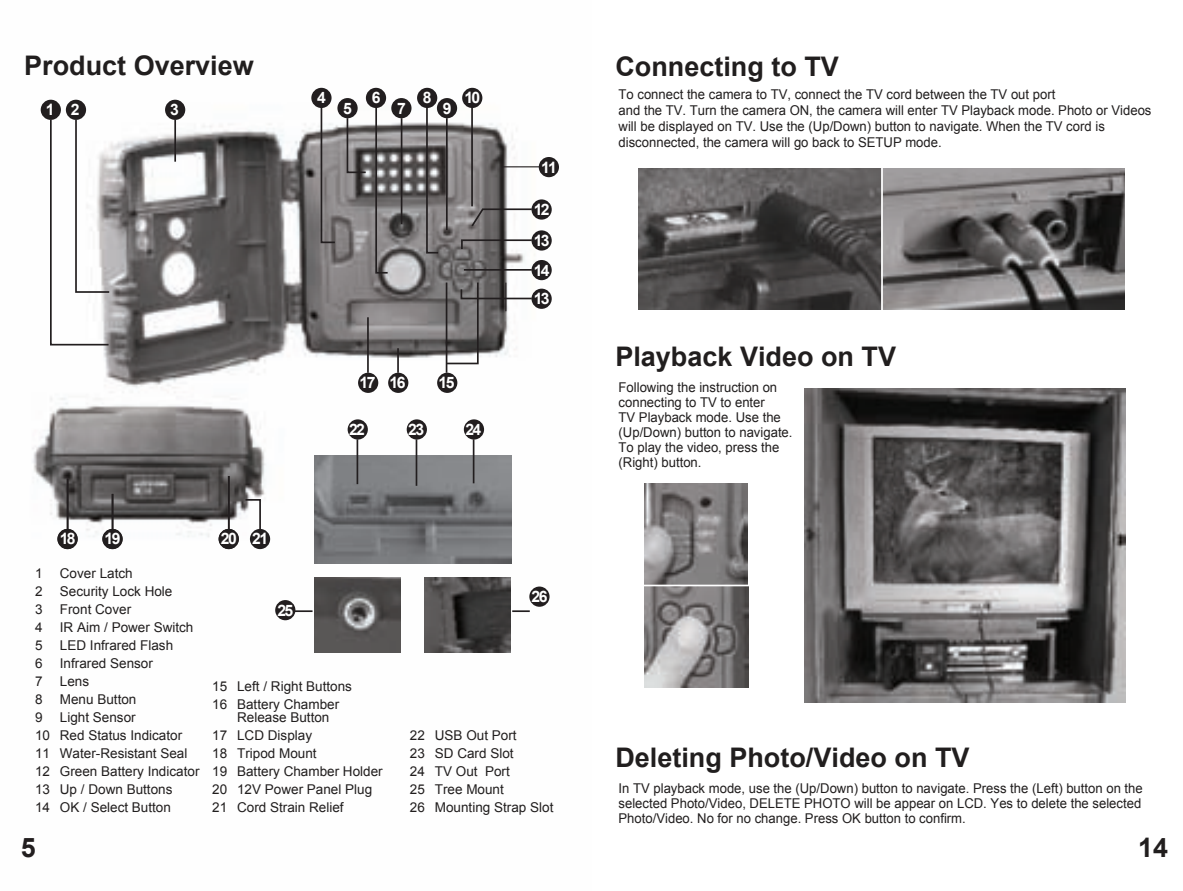
<style>
.page{position:relative;width:1183px;height:891px;background:#fff}
.page>*{position:absolute;margin:0;border:0;box-sizing:border-box;transform-origin:0 0}
.t1{font:700 27px "Arial";color:#211e1e}
.t2{font:700 27px "Arial";color:#221e1f}
.t3{font:700 15.75px/29.7px "Arial";letter-spacing:-.1em;color:#fff;text-align:justify}
.t4{font:13.5px/18px "Arial";color:#211e1e}
</style>
<div class="page">
<img style="left:32px;top:87px;width:527px;height:566px">
<svg style="left:320px;top:106px;width:16px;height:138px;background:#8e8b8c"></svg>
<svg style="left:374px;top:106px;width:15px;height:168px;background:#807e7e"></svg>
<svg style="left:425px;top:106px;width:15px;height:148px;background:#7d7a7b"></svg>
<hr style="left:446px;top:118px;width:2px;height:112px;background:#221e1f">
<hr style="left:397px;top:348px;width:2px;height:25px;background:#221e1f">
<svg style="left:346px;top:116px;width:21px;height:58px"></svg>
<hr style="left:401px;top:118px;width:1px;height:106px;background:#221e1f">
<hr style="left:501px;top:166px;width:38px;height:1px;background:#221e1f">
<div style="left:41px;top:100px;width:20px;height:20px;background:#221e1f;border-radius:50%"></div>
<div style="left:311px;top:88px;width:20px;height:20px;background:#221e1f;border-radius:50%"></div>
<div style="left:337px;top:98px;width:21px;height:20px;background:#221e1f;border-radius:50%"></div>
<div style="left:366px;top:88px;width:20px;height:20px;background:#221e1f;border-radius:50%"></div>
<div style="left:391px;top:98px;width:20px;height:20px;background:#221e1f;border-radius:50%"></div>
<div style="left:417px;top:88px;width:20px;height:20px;background:#221e1f;border-radius:50%"></div>
<hr style="left:471px;top:108px;width:2px;height:98px;background:#221e1f">
<div style="left:462px;top:88px;width:20px;height:20px;background:#221e1f;border-radius:50%"></div>
<div style="left:437px;top:98px;width:20px;height:20px;background:#221e1f;border-radius:50%"></div>
<div style="left:539px;top:157px;width:20px;height:20px;background:#221e1f;border-radius:50%"></div>
<svg style="left:470px;top:208px;width:63px;height:20px"></svg>
<div style="left:531px;top:199px;width:21px;height:21px;background:#221e1f;border-radius:50%"></div>
<svg style="left:460px;top:239px;width:73px;height:12px"></svg>
<div style="left:531px;top:230px;width:21px;height:21px;background:#221e1f;border-radius:50%"></div>
<hr style="left:464px;top:269px;width:68px;height:2px;background:#221e1f">
<div style="left:531px;top:260px;width:21px;height:20px;background:#221e1f;border-radius:50%"></div>
<div style="left:531px;top:289px;width:21px;height:20px;background:#221e1f;border-radius:50%"></div>
<div style="left:388px;top:373px;width:20px;height:20px;background:#221e1f;border-radius:50%"></div>
<hr style="left:367px;top:317px;width:2px;height:56px;background:#221e1f">
<div style="left:358px;top:373px;width:20px;height:20px;background:#221e1f;border-radius:50%"></div>
<div style="left:437px;top:373px;width:20px;height:20px;background:#221e1f;border-radius:50%"></div>
<hr style="left:446px;top:283px;width:1px;height:90px;background:#221e1f">
<svg style="left:445px;top:281px;width:88px;height:84px"></svg>
<div style="left:66px;top:100px;width:20px;height:20px;background:#221e1f;border-radius:50%"></div>
<svg style="left:49px;top:118px;width:62px;height:228px"></svg>
<div style="left:165px;top:100px;width:20px;height:20px;background:#221e1f;border-radius:50%"></div>
<hr style="left:174px;top:120px;width:2px;height:42px;background:#221e1f">
<img style="left:314px;top:455px;width:197px;height:109px">
<hr style="left:67px;top:479px;width:1px;height:51px;background:#221e1f">
<hr style="left:356px;top:439px;width:2px;height:45px;background:#221e1f">
<div style="left:348px;top:419px;width:20px;height:21px;background:#221e1f;border-radius:50%"></div>
<hr style="left:416px;top:439px;width:1px;height:47px;background:#221e1f">
<div style="left:407px;top:419px;width:20px;height:21px;background:#221e1f;border-radius:50%"></div>
<hr style="left:473px;top:439px;width:1px;height:44px;background:#221e1f">
<div style="left:464px;top:419px;width:20px;height:21px;background:#221e1f;border-radius:50%"></div>
<div style="left:57px;top:529px;width:21px;height:20px;background:#221e1f;border-radius:50%"></div>
<hr style="left:112px;top:494px;width:1px;height:36px;background:#221e1f">
<div style="left:102px;top:529px;width:21px;height:20px;background:#221e1f;border-radius:50%"></div>
<hr style="left:228px;top:476px;width:2px;height:54px;background:#221e1f">
<div style="left:219px;top:529px;width:20px;height:20px;background:#221e1f;border-radius:50%"></div>
<svg style="left:244px;top:498px;width:18px;height:33px"></svg>
<img style="left:315px;top:578px;width:85px;height:75px">
<div style="left:275px;top:600px;width:20px;height:20px;background:#221e1f;border-radius:50%"></div>
<div style="left:529px;top:587px;width:20px;height:20px;background:#221e1f;border-radius:50%"></div>
<img style="left:425px;top:578px;width:85px;height:75px">
<svg style="left:512px;top:610px;width:18px;height:2px"></svg>
<svg style="left:295px;top:610px;width:17px;height:2px"></svg>
<div style="left:250px;top:529px;width:20px;height:20px;background:#221e1f;border-radius:50%"></div>
<img style="left:639px;top:168px;width:486px;height:142px">
<hr style="left:881px;top:165px;width:2px;height:151px;background:#fff">
<img style="left:804px;top:388px;width:321px;height:315px">
<img style="left:644px;top:484px;width:104px;height:203px">
<hr style="left:642px;top:585px;width:110px;height:1px;background:#fff">
<p class="t1" style="left:24px;top:48px;width:231px">Product Overview</p>
<p class="t1" style="left:615px;top:48px;width:225px">Connecting to TV</p>
<p class="t4" style="left:618px;top:87px;width:534px;line-height:15.8px">To connect the camera to TV, connect the TV cord between the TV out port<br>and the TV. Turn the camera ON, the camera will enter TV Playback mode. Photo or Videos will be displayed on TV. Use the (Up/Down) button to navigate. When the TV cord is disconnected, the camera will go back to SETUP mode.</p>
<p class="t3" style="left:317px;top:83px;width:10px">4</p>
<p class="t3" style="left:372px;top:83px;width:10px">6</p>
<p class="t3" style="left:423px;top:83px;width:10px">8</p>
<p class="t3" style="left:464px;top:83px;width:17px">10</p>
<p class="t3" style="left:443px;top:94px;width:10px">9</p>
<p class="t3" style="left:343px;top:94px;width:10px">5</p>
<p class="t3" style="left:397px;top:94px;width:10px">7</p>
<p class="t3" style="left:46px;top:95px;width:10px">1</p>
<p class="t3" style="left:71px;top:95px;width:10px">2</p>
<p class="t3" style="left:170px;top:95px;width:10px">3</p>
<p class="t3" style="left:60px;top:525px;width:17px">18</p>
<p class="t3" style="left:105px;top:525px;width:17px">19</p>
<p class="t3" style="left:221px;top:525px;width:17px">20</p>
<p class="t3" style="left:228px;top:525px;width:10px">2</p>
<p class="t3" style="left:252px;top:525px;width:17px">21</p>
<p class="t3" style="left:359px;top:368px;width:48px">17 16</p>
<p class="t3" style="left:438px;top:368px;width:17px">15</p>
<p class="t3" style="left:349px;top:415px;width:17px">22</p>
<p class="t3" style="left:408px;top:415px;width:17px">23</p>
<p class="t3" style="left:465px;top:415px;width:17px">24</p>
<p class="t3" style="left:541px;top:153px;width:17px">11</p>
<p class="t3" style="left:534px;top:195px;width:17px">12<br>13<br>14<br>13</p>
<p class="t4" style="left:35px;top:565px;width:9px">1</p>
<p class="t4" style="left:60px;top:565px;width:74px">Cover Latch</p>
<p class="t4" style="left:35px;top:583px;width:9px">2</p>
<p class="t4" style="left:60px;top:583px;width:114px">Security Lock Hole</p>
<p class="t4" style="left:35px;top:601px;width:9px">3</p>
<p class="t4" style="left:60px;top:601px;width:73px">Front Cover</p>
<p class="t4" style="left:35px;top:619px;width:9px">4</p>
<p class="t4" style="left:60px;top:619px;width:135px">IR Aim / Power Switch</p>
<p class="t4" style="left:35px;top:637px;width:9px">5</p>
<p class="t4" style="left:60px;top:637px;width:115px">LED Infrared Flash</p>
<p class="t4" style="left:35px;top:655px;width:9px">6</p>
<p class="t4" style="left:60px;top:655px;width:95px">Infrared Sensor</p>
<p class="t4" style="left:35px;top:673px;width:9px">7</p>
<p class="t4" style="left:60px;top:673px;width:31px">Lens</p>
<p class="t4" style="left:35px;top:691px;width:9px">8</p>
<p class="t4" style="left:60px;top:691px;width:78px">Menu Button</p>
<p class="t4" style="left:35px;top:709px;width:9px">9</p>
<p class="t4" style="left:35px;top:709px;width:166px;text-indent:25px">Light Sensor<br>10 Red Status Indicator<br>11 Water-Resistant Seal<br>12 Green Battery Indicator<br>13 Up / Down Buttons<br>14 OK / Select Button</p>
<p class="t3" style="left:277px;top:596px;width:17px">25</p>
<p class="t4" style="left:212px;top:677px;width:141px">15 Left / Right Buttons<br>16 Battery Chamber</p>
<p class="t4" style="left:212px;top:709px;width:172px;text-indent:25px">Release Button<br>17 LCD Display<br>18 Tripod Mount<br>19 Battery Chamber Holder<br>20 12V Power Panel Plug<br>21 Cord Strain Relief</p>
<p class="t3" style="left:531px;top:582px;width:17px">26</p>
<p class="t4" style="left:410px;top:727px;width:145px">22 USB Out Port<br>23 SD Card Slot<br>24 TV Out Port<br>25 Tree Mount<br>26 Mounting Strap Slot</p>
<p class="t1" style="left:615px;top:339px;width:282px">Playback Video on TV</p>
<p class="t4" style="left:618px;top:380px;width:175px;line-height:14.8px">Following the instruction on connecting to TV to enter<br>TV Playback mode. Use the (Up/Down) button to navigate.<br>To play the video, press the (Right) button.</p>
<p class="t1" style="left:615px;top:740px;width:356px">Deleting Photo/Video on TV</p>
<p class="t4" style="left:618px;top:781px;width:526px;line-height:14.8px;text-align:justify">In TV playback mode, use the (Up/Down) button to navigate. Press the (Left) button on the selected Photo/Video, DELETE PHOTO will be appear on LCD. Yes to delete the selected Photo/Video. No for no change. Press OK button to confirm.</p>
<p class="t2" style="left:21px;top:830px;width:16px">5</p>
<p class="t1" style="left:1138px;top:830px;width:31px">14</p>
</div>
